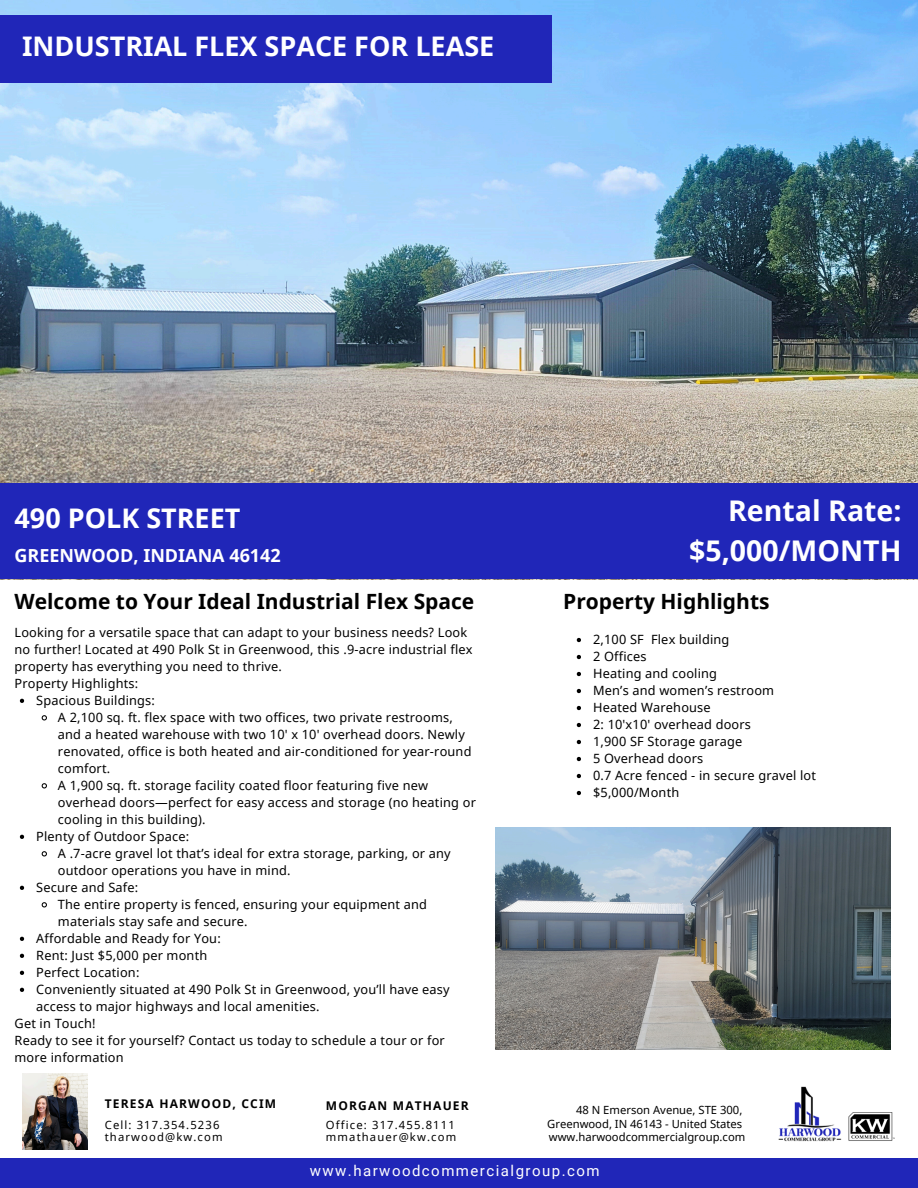
<style>
.page{position:relative;width:918px;height:1188px;background:#fff}
.page>*{position:absolute;margin:0;border:0;box-sizing:border-box;transform-origin:0 0}
.t1{font:700 28.5px/39.3px "Noto Sans";color:#fff;text-align:right}
.t2{font:700 27px "Noto Sans";color:#fff}
.t3{font:700 21px "Noto Sans";color:#000}
.t4{font:700 18px "Noto Sans";color:#fff}
.t5{font:15px "Roboto";letter-spacing:.1em;color:#fff}
.t6{font:12.75px/17px "Noto Sans";letter-spacing:.015em;color:#000}
.t7{font:700 12px "Noto Sans";letter-spacing:.1em;color:#000}
.t8{font:11.25px/13.5px "Noto Sans";color:#000}
.t9{font:11.25px/12.1px "Noto Sans";letter-spacing:.1em;color:#000}
</style>
<div class="page">
<img style="left:0;top:0;width:918px;height:483px">
<div style="left:0;top:483px;width:918px;height:96px;background:#2026b8"></div>
<div style="left:0;top:15px;width:552px;height:68px;background:#2026b8"></div>
<div style="left:0;top:1158px;width:918px;height:30px;background:#2026b8"></div>
<img style="left:22px;top:1073px;width:65px;height:77px">
<img style="left:778px;top:1086px;width:117px;height:56px">
<svg style="left:20px;top:699px;width:4px;height:4px"></svg>
<svg style="left:41px;top:715px;width:6px;height:6px"></svg>
<svg style="left:41px;top:783px;width:6px;height:6px"></svg>
<svg style="left:20px;top:835px;width:4px;height:4px"></svg>
<svg style="left:41px;top:851px;width:6px;height:6px"></svg>
<svg style="left:20px;top:886px;width:4px;height:4px"></svg>
<svg style="left:41px;top:902px;width:6px;height:6px"></svg>
<svg style="left:20px;top:937px;width:4px;height:4px"></svg>
<svg style="left:20px;top:954px;width:4px;height:4px"></svg>
<svg style="left:20px;top:971px;width:4px;height:4px"></svg>
<svg style="left:20px;top:988px;width:4px;height:4px"></svg>
<svg style="left:577px;top:638px;width:4px;height:4px"></svg>
<svg style="left:577px;top:655px;width:4px;height:4px"></svg>
<svg style="left:577px;top:672px;width:4px;height:4px"></svg>
<svg style="left:577px;top:689px;width:4px;height:4px"></svg>
<svg style="left:577px;top:706px;width:4px;height:4px"></svg>
<svg style="left:577px;top:723px;width:4px;height:4px"></svg>
<svg style="left:577px;top:740px;width:4px;height:4px"></svg>
<svg style="left:577px;top:757px;width:4px;height:4px"></svg>
<svg style="left:577px;top:774px;width:4px;height:4px"></svg>
<svg style="left:577px;top:791px;width:4px;height:4px"></svg>
<img style="left:496px;top:827px;width:395px;height:223px">
<h3 class="t2" style="left:22px;top:27px;width:474px">INDUSTRIAL FLEX SPACE FOR LEASE</h3>
<h2 class="t2" style="left:15px;top:499px;width:227px">490 POLK STREET</h2>
<h3 class="t4" style="left:15px;top:543px;width:268px">GREENWOOD, INDIANA 46142</h3>
<h4 class="t3" style="left:15px;top:587px;width:461px">Welcome to Your Ideal Industrial Flex Space</h4>
<p class="t6" style="left:15px;top:624px;width:460px">Looking for a versatile space that can adapt to your business needs? Look no further! Located at 490 Polk St in Greenwood, this .9-acre industrial flex property has everything you need to thrive.</p>
<p class="t6" style="left:15px;top:675px;width:125px">Property Highlights:</p>
<p class="t6" style="left:36px;top:692px;width:120px">Spacious Buildings:</p>
<p class="t6" style="left:58px;top:709px;width:415px">A 2,100 sq. ft. flex space with two offices, two private restrooms, and a heated warehouse with two 10' x 10' overhead doors. Newly renovated, office is both heated and air-conditioned for year-round comfort.</p>
<p class="t6" style="left:58px;top:777px;width:420px">A 1,900 sq. ft. storage facility coated floor featuring five new overhead doors—perfect for easy access and storage (no heating or cooling in this building).</p>
<p class="t6" style="left:36px;top:828px;width:155px">Plenty of Outdoor Space:</p>
<p class="t6" style="left:58px;top:845px;width:394px">A .7-acre gravel lot that’s ideal for extra storage, parking, or any outdoor operations you have in mind.</p>
<p class="t6" style="left:36px;top:879px;width:103px">Secure and Safe:</p>
<p class="t6" style="left:58px;top:896px;width:371px">The entire property is fenced, ensuring your equipment and materials stay safe and secure.</p>
<p class="t6" style="left:36px;top:930px;width:186px">Affordable and Ready for You:</p>
<p class="t6" style="left:36px;top:947px;width:173px">Rent: Just $5,000 per month</p>
<p class="t6" style="left:36px;top:964px;width:105px">Perfect Location:</p>
<p class="t6" style="left:36px;top:981px;width:415px">Conveniently situated at 490 Polk St in Greenwood, you’ll have easy access to major highways and local amenities.</p>
<p class="t6" style="left:15px;top:1015px;width:83px">Get in Touch!</p>
<p class="t6" style="left:15px;top:1032px;width:432px">Ready to see it for yourself? Contact us today to schedule a tour or for more information</p>
<p class="t1" style="left:689px;top:491px;width:214px">Rental Rate: $5,000/MONTH</p>
<p class="t3" style="left:563px;top:587px;width:208px">Property Highlights</p>
<p class="t6" style="left:593px;top:631px;width:138px">2,100 SF Flex building</p>
<p class="t6" style="left:593px;top:648px;width:55px">2 Offices</p>
<p class="t6" style="left:593px;top:665px;width:125px">Heating and cooling</p>
<p class="t6" style="left:593px;top:682px;width:183px">Men’s and women’s restroom</p>
<h6 class="t6" style="left:593px;top:699px;width:119px">Heated Warehouse</h6>
<p class="t6" style="left:593px;top:716px;width:159px">2: 10'x10' overhead doors</p>
<h6 class="t6" style="left:593px;top:733px;width:151px">1,900 SF Storage garage</h6>
<p class="t6" style="left:593px;top:750px;width:112px">5 Overhead doors</p>
<p class="t6" style="left:593px;top:767px;width:224px">0.7 Acre fenced - in secure gravel lot</p>
<p class="t6" style="left:593px;top:784px;width:88px">$5,000/Month</p>
<p class="t7" style="left:105px;top:1095px;width:173px">TERESA HARWOOD, CCIM</p>
<p class="t7" style="left:326px;top:1098px;width:144px">MORGAN MATHAUER</p>
<p class="t9" style="left:105px;top:1119px;width:119px">Cell: 317.354.5236 tharwood@kw.com</p>
<p class="t9" style="left:326px;top:1119px;width:132px">Office: 317.455.8111 mmathauer@kw.com</p>
<p class="t5" style="left:310px;top:1162px;width:291px">www.harwoodcommercialgroup.com</p>
<p class="t8" style="left:547px;top:1103px;width:200px;text-indent:29px">48 N Emerson Avenue, STE 300,<br>Greenwood, IN 46143 - United States www.harwoodcommercialgroup.com</p>
</div>
